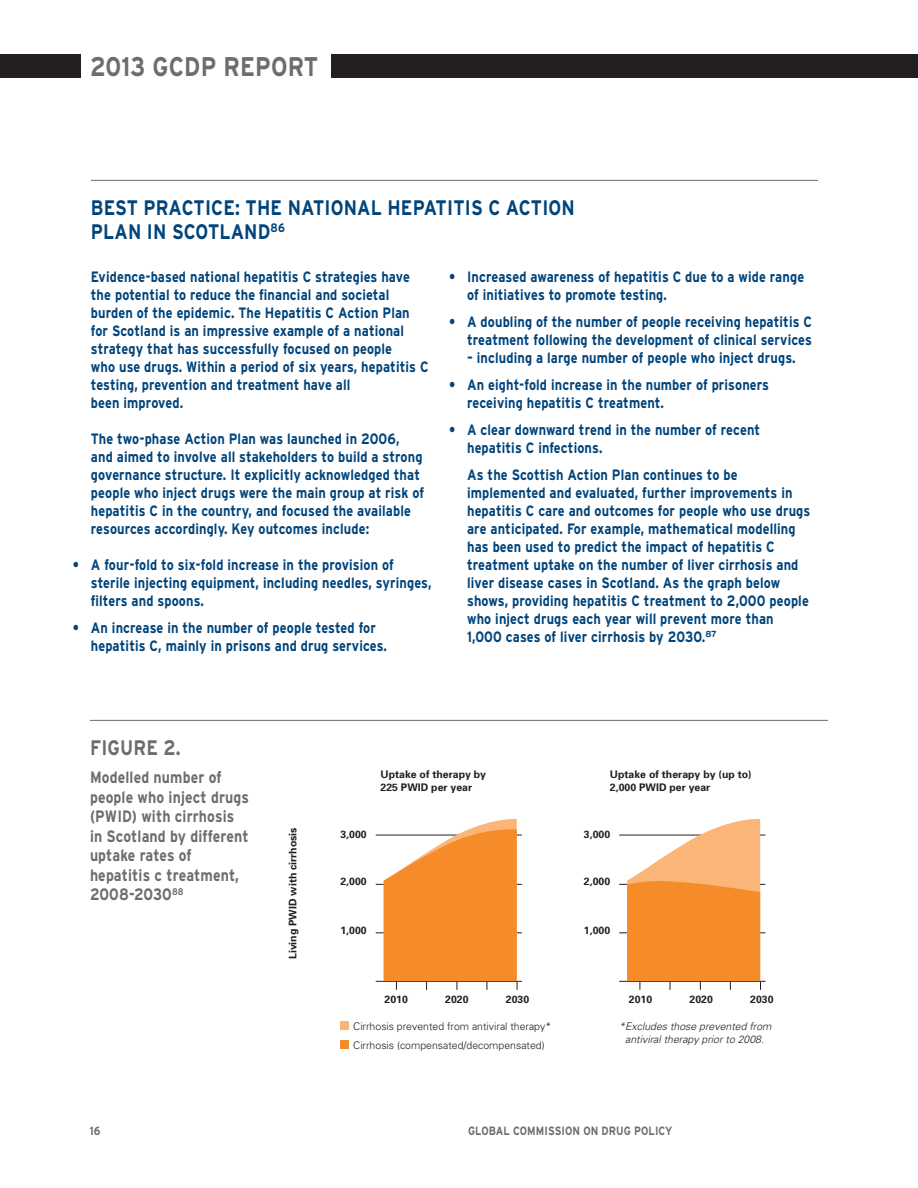
<style>
.page{position:relative;width:918px;height:1188px;background:#fff}
.page>*{position:absolute;margin:0;border:0;box-sizing:border-box;transform-origin:0 0}
.t1{font:700 27px "Interstate";letter-spacing:.01em;color:#6c6d70;scale:.85 1}
.t2{font:700 21px/24px "Interstate";letter-spacing:.01em;color:#00447b;scale:.85 1}
.t3{font:700 21px "Interstate";letter-spacing:.01em;color:#6c6d70;scale:.85 1}
.t4{font:700 16.5px/19.5px "Interstate";letter-spacing:.01em;color:#6c6d70;scale:.85 1}
.t5{font:700 15px/18px "Interstate";letter-spacing:.01em;color:#00447b;scale:.85 1}
.t6{font:700 12px "Interstate";letter-spacing:.01em;color:#6c6d70;scale:.85 1}
.t7{font:700 10.5px/13.5px "Univers";color:#231f20}
.t8{font:300 10.5px/19.5px "Univers";color:#231f20}
.t9{font:italic 300 10.5px/13.5px "Univers";color:#231f20;text-align:center}
</style>
<div class="page">
<div style="left:0;top:54px;width:918px;height:23px;background:#231f20"></div>
<hr style="left:90px;top:720px;width:738px;height:1px;background:#6c6d70">
<hr style="left:91px;top:180px;width:727px;height:1px;background:#6c6d70">
<hr style="left:376px;top:835px;width:146px;height:1px;background:#231f20">
<hr style="left:376px;top:884px;width:146px;height:1px;background:#231f20">
<hr style="left:376px;top:933px;width:146px;height:1px;background:#231f20">
<hr style="left:376px;top:981px;width:146px;height:1px;background:#231f20">
<svg style="left:384px;top:818px;width:134px;height:172px"></svg>
<div style="left:340px;top:1021px;width:9px;height:9px;background:#fbb578"></div>
<div style="left:340px;top:1040px;width:9px;height:9px;background:#f68b29"></div>
<hr style="left:619px;top:835px;width:146px;height:1px;background:#231f20">
<hr style="left:619px;top:884px;width:146px;height:1px;background:#231f20">
<hr style="left:619px;top:933px;width:146px;height:1px;background:#231f20">
<hr style="left:619px;top:981px;width:146px;height:1px;background:#231f20">
<svg style="left:627px;top:818px;width:134px;height:172px"></svg>
<div style="left:81px;top:36px;width:249px;height:64px;background:#fff"></div>
<h1 class="t1" style="left:90px;top:50px;width:270px">2013 GCDP REPORT</h1>
<h2 class="t2" style="left:91px;top:195px;width:571px">BEST PRACTICE: THE NATIONAL HEPATITIS C ACTION<br>PLAN IN SCOTLAND<sup>86</sup></h2>
<p class="t5" style="left:467px;top:268px;width:398px;text-indent:-18px">• Increased awareness of hepatitis C due to a wide range of initiatives to promote testing.</p>
<p class="t5" style="left:449px;top:313px;width:429px;text-align:right">• A doubling of the number of people receiving hepatitis C treatment following the development of clinical services</p>
<p class="t5" style="left:467px;top:349px;width:388px">– including a large number of people who inject drugs.</p>
<p class="t5" style="left:467px;top:376px;width:357px;text-indent:-18px">• An eight-fold increase in the number of prisoners receiving hepatitis C treatment.</p>
<p class="t5" style="left:467px;top:421px;width:346px;text-indent:-18px">• A clear downward trend in the number of recent hepatitis C infections.</p>
<p class="t5" style="left:467px;top:466px;width:405px">As the Scottish Action Plan continues to be implemented and evaluated, further improvements in hepatitis C care and outcomes for people who use drugs are anticipated. For example, mathematical modelling has been used to predict the impact of hepatitis C treatment uptake on the number of liver cirrhosis and liver disease cases in Scotland. As the graph below shows, providing hepatitis C treatment to 2,000 people who inject drugs each year will prevent more than 1,000 cases of liver cirrhosis by 2030.<sup>87</sup></p>
<p class="t5" style="left:91px;top:268px;width:399px">Evidence-based national hepatitis C strategies have the potential to reduce the financial and societal burden of the epidemic. The Hepatitis C Action Plan for Scotland is an impressive example of a national strategy that has successfully focused on people<br>who use drugs. Within a period of six years, hepatitis C testing, prevention and treatment have all<br>been improved.</p>
<p class="t5" style="left:91px;top:430px;width:394px">The two-phase Action Plan was launched in 2006, and aimed to involve all stakeholders to build a strong governance structure. It explicitly acknowledged that people who inject drugs were the main group at risk of hepatitis C in the country, and focused the available resources accordingly. Key outcomes include:</p>
<p class="t5" style="left:91px;top:556px;width:402px;text-indent:-18px">• A four-fold to six-fold increase in the provision of sterile injecting equipment, including needles, syringes, filters and spoons.</p>
<p class="t5" style="left:91px;top:619px;width:350px;text-indent:-18px">• An increase in the number of people tested for hepatitis C, mainly in prisons and drug services.</p>
<h2 class="t3" style="left:90px;top:735px;width:108px">FIGURE 2.</h2>
<p class="t4" style="left:90px;top:768px;width:189px">Modelled number of people who inject drugs (PWID) with cirrhosis in Scotland by different uptake rates of hepatitis c treatment,<br>2008-2030<sup>88</sup></p>
<p class="t7" style="left:286px;top:959px;width:133px;rotate:-90deg">Living PWID with cirrhosis</p>
<p class="t7" style="left:381px;top:767px;width:107px">Uptake of therapy by<br>225 PWID per year</p>
<p class="t7" style="left:610px;top:767px;width:143px">Uptake of therapy by (up to)<br>2,000 PWID per year</p>
<p class="t7" style="left:340px;top:827px;width:28px">3,000</p>
<p class="t7" style="left:340px;top:875px;width:28px">2,000</p>
<p class="t7" style="left:584px;top:827px;width:28px">3,000</p>
<p class="t7" style="left:584px;top:875px;width:28px">2,000</p>
<p class="t7" style="left:340px;top:923px;width:28px">1,000</p>
<p class="t7" style="left:584px;top:923px;width:28px">1,000</p>
<p class="t7" style="left:385px;top:992px;width:25px">2010</p>
<p class="t7" style="left:445px;top:992px;width:25px">2020</p>
<p class="t7" style="left:506px;top:992px;width:25px">2030</p>
<p class="t7" style="left:629px;top:992px;width:25px">2010</p>
<p class="t7" style="left:690px;top:992px;width:25px">2020</p>
<p class="t7" style="left:750px;top:992px;width:25px">2030</p>
<p class="t8" style="left:353px;top:1016px;width:199px">Cirrhosis prevented from antiviral therapy*<br>Cirrhosis (compensated/decompensated)</p>
<p class="t9" style="left:619px;top:1019px;width:154px">*Excludes those prevented from antiviral therapy prior to 2008.</p>
<p class="t6" style="left:90px;top:1123px;width:14px">16</p>
<p class="t6" style="left:468px;top:1123px;width:242px">GLOBAL COMMISSION ON DRUG POLICY</p>
</div>
